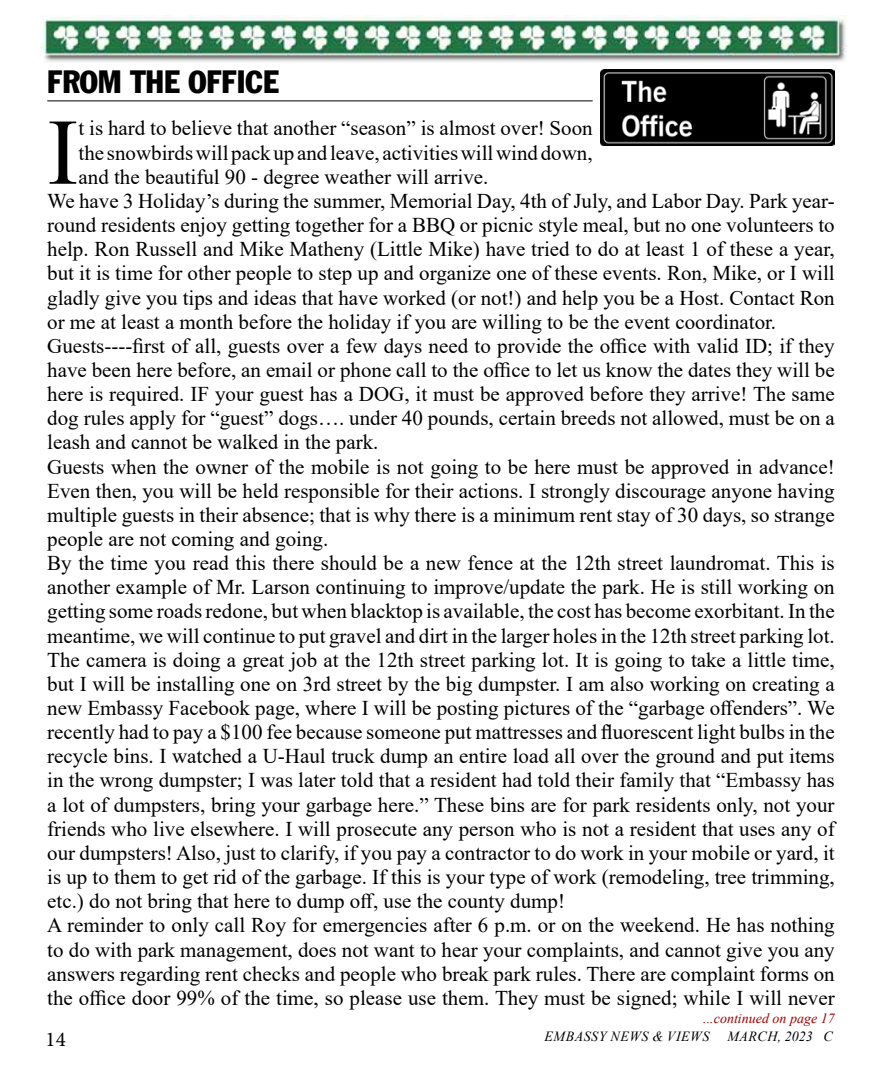
<style>
.page{position:relative;width:882px;height:1071px;background:#fff}
.page>*{position:absolute;margin:0;border:0;box-sizing:border-box;transform-origin:0 0}
.t1{font:93.98px "Times New Roman";color:#000}
.t2{font:31.5px "Franklin Gothic Condensed";color:#000}
.t3{font:21px "Times New Roman";color:#000}
.t4{font:21px "Minion Pro";color:#000}
.t5{font:italic 14px "Times New Roman";letter-spacing:.035em;color:#000}
.t6{font:italic 14px "Times New Roman";color:#9e0000}
</style>
<div class="page">
<img style="left:41px;top:16px;width:806px;height:46px">
<hr style="left:47px;top:100px;width:546px;height:1px;background:#000">
<img style="left:601px;top:69px;width:234px;height:76px">
<h2 class="t2" style="left:47px;top:62px;width:233px">FROM THE OFFICE</h2>
<h1 class="t1" style="left:47px;top:86px;width:33px">I</h1>
<p class="t3" style="left:79px;top:114px;width:516px">t is hard to believe that another “season” is almost over! Soon</p>
<p class="t3" style="left:79px;top:138px;width:516px">the snowbirds will pack up and leave, activities will wind down,</p>
<p class="t3" style="left:79px;top:162px;width:411px">and the beautiful 90 - degree weather will arrive.</p>
<p class="t3" style="left:47px;top:186px;width:789px">We have 3 Holiday’s during the summer, Memorial Day, 4th of July, and Labor Day. Park year-</p>
<p class="t3" style="left:47px;top:210px;width:789px">round residents enjoy getting together for a BBQ or picnic style meal, but no one volunteers to</p>
<p class="t3" style="left:47px;top:234px;width:789px">help. Ron Russell and Mike Matheny (Little Mike) have tried to do at least 1 of these a year,</p>
<p class="t3" style="left:47px;top:259px;width:789px">but it is time for other people to step up and organize one of these events. Ron, Mike, or I will</p>
<p class="t3" style="left:47px;top:283px;width:789px">gladly give you tips and ideas that have worked (or not!) and help you be a Host. Contact Ron</p>
<p class="t3" style="left:47px;top:307px;width:730px">or me at least a month before the holiday if you are willing to be the event coordinator.</p>
<p class="t3" style="left:47px;top:331px;width:789px">Guests----first of all, guests over a few days need to provide the office with valid ID; if they</p>
<p class="t3" style="left:47px;top:355px;width:789px">have been here before, an email or phone call to the office to let us know the dates they will be</p>
<p class="t3" style="left:47px;top:379px;width:789px">here is required. IF your guest has a DOG, it must be approved before they arrive! The same</p>
<p class="t3" style="left:47px;top:403px;width:789px">dog rules apply for “guest” dogs…. under 40 pounds, certain breeds not allowed, must be on a</p>
<p class="t3" style="left:47px;top:428px;width:333px">leash and cannot be walked in the park.</p>
<p class="t3" style="left:47px;top:452px;width:789px">Guests when the owner of the mobile is not going to be here must be approved in advance!</p>
<p class="t3" style="left:47px;top:476px;width:789px">Even then, you will be held responsible for their actions. I strongly discourage anyone having</p>
<p class="t3" style="left:47px;top:500px;width:789px">multiple guests in their absence; that is why there is a minimum rent stay of 30 days, so strange</p>
<p class="t3" style="left:47px;top:524px;width:283px">people are not coming and going.</p>
<p class="t3" style="left:47px;top:548px;width:789px">By the time you read this there should be a new fence at the 12th street laundromat. This is</p>
<p class="t3" style="left:47px;top:572px;width:789px">another example of Mr. Larson continuing to improve/update the park. He is still working on</p>
<p class="t3" style="left:47px;top:597px;width:789px">getting some roads redone, but when blacktop is available, the cost has become exorbitant. In the</p>
<p class="t3" style="left:47px;top:621px;width:789px">meantime, we will continue to put gravel and dirt in the larger holes in the 12th street parking lot.</p>
<p class="t3" style="left:47px;top:645px;width:789px">The camera is doing a great job at the 12th street parking lot. It is going to take a little time,</p>
<p class="t3" style="left:47px;top:669px;width:789px">but I will be installing one on 3rd street by the big dumpster. I am also working on creating a</p>
<p class="t3" style="left:47px;top:693px;width:789px">new Embassy Facebook page, where I will be posting pictures of the “garbage offenders”. We</p>
<p class="t3" style="left:47px;top:717px;width:789px">recently had to pay a $100 fee because someone put mattresses and fluorescent light bulbs in the</p>
<p class="t3" style="left:47px;top:742px;width:789px">recycle bins. I watched a U-Haul truck dump an entire load all over the ground and put items</p>
<p class="t3" style="left:47px;top:766px;width:789px">in the wrong dumpster; I was later told that a resident had told their family that “Embassy has</p>
<p class="t3" style="left:47px;top:790px;width:789px">a lot of dumpsters, bring your garbage here.” These bins are for park residents only, not your</p>
<p class="t3" style="left:47px;top:814px;width:789px">friends who live elsewhere. I will prosecute any person who is not a resident that uses any of</p>
<p class="t3" style="left:47px;top:838px;width:789px">our dumpsters! Also, just to clarify, if you pay a contractor to do work in your mobile or yard, it</p>
<p class="t3" style="left:47px;top:862px;width:789px">is up to them to get rid of the garbage. If this is your type of work (remodeling, tree trimming,</p>
<p class="t3" style="left:47px;top:886px;width:519px">etc.) do not bring that here to dump off, use the county dump!</p>
<p class="t3" style="left:47px;top:911px;width:789px">A reminder to only call Roy for emergencies after 6 p.m. or on the weekend. He has nothing</p>
<p class="t3" style="left:47px;top:935px;width:789px">to do with park management, does not want to hear your complaints, and cannot give you any</p>
<p class="t3" style="left:47px;top:959px;width:789px">answers regarding rent checks and people who break park rules. There are complaint forms on</p>
<p class="t3" style="left:47px;top:983px;width:789px">the office door 99% of the time, so please use them. They must be signed; while I will never</p>
<p class="t6" style="left:703px;top:1008px;width:133px">...continued on page 17</p>
<p class="t4" style="left:46px;top:1025px;width:22px">14</p>
<p class="t5" style="left:545px;top:1026px;width:166px">EMBASSY NEWS &amp; VIEWS</p>
<p class="t5" style="left:727px;top:1026px;width:107px">MARCH, 2023 C</p>
</div>
